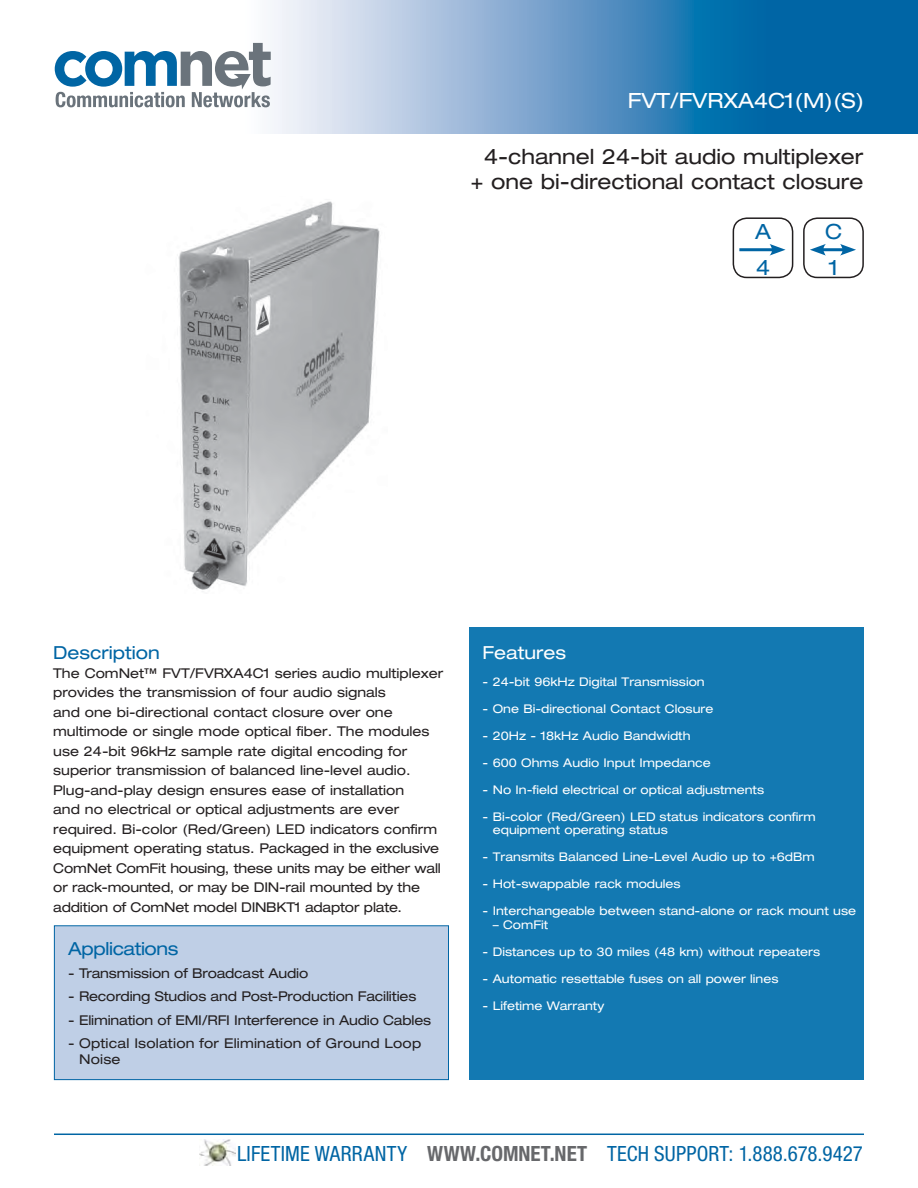
<style>
.page{position:relative;width:918px;height:1188px;background:#fff}
.page>*{position:absolute;margin:0;border:0;box-sizing:border-box;transform-origin:0 0}
.t1{font:expanded 21px/25.2px "Helvetica Neue";color:#231f20;text-align:right}
.t2{font:condensed 21px "Helvetica Neue";letter-spacing:.01em;color:#0065a4}
.t3{font:expanded 21px "Helvetica Neue";color:#fff}
.t4{font:expanded 21px/36px "Helvetica Neue";color:#0065a4}
.t5{font:expanded 18px "Helvetica Neue";letter-spacing:-.015em;color:#0065a4}
.t6{font:expanded 18px "Helvetica Neue";color:#fff}
.t7{font:expanded 13.5px/19.5px "Helvetica Neue";color:#231f20}
.t8{font:expanded 12px/13.5px "Helvetica Neue";color:#fff}
.s1{font-weight:700;color:#67686b}
</style>
<div class="page">
<svg style="left:245px;top:0;width:673px;height:133px;background:#629cc7"></svg>
<svg style="left:55px;top:43px;width:216px;height:64px"></svg>
<img style="left:200px;top:1140px;width:35px;height:26px">
<hr style="left:54px;top:1134px;width:810px;height:1px;background:#0065a4">
<div style="left:803px;top:217px;width:61px;height:61px;border:2px solid #231f20;border-radius:14px"></div>
<hr style="left:820px;top:248px;width:26px;height:3px;background:#0065a4">
<svg style="left:810px;top:244px;width:16px;height:12px"></svg>
<svg style="left:840px;top:244px;width:16px;height:12px"></svg>
<div style="left:733px;top:217px;width:60px;height:61px;border:2px solid #231f20;border-radius:14px"></div>
<hr style="left:739px;top:248px;width:36px;height:3px;background:#0065a4">
<svg style="left:769px;top:244px;width:17px;height:12px"></svg>
<div style="left:469px;top:628px;width:395px;height:452px;background:#1379b2"></div>
<img style="left:178px;top:201px;width:202px;height:391px">
<div style="left:54px;top:926px;width:394px;height:154px;background:#bfcfe6"></div>
<div style="left:54px;top:925px;width:395px;height:155px;border:1px solid #0065a4"></div>
<h1 class="t3" style="left:628px;top:93px;width:238px">FVT/FVRXA4C1(M)(S)</h1>
<h1 class="t1" style="left:471px;top:146px;width:394px">4-channel 24-bit audio multiplexer + one bi-directional contact closure</h1>
<h1 class="t4" style="left:755px;top:215px;width:17px">A<br>4</h1>
<h1 class="t4" style="left:825px;top:215px;width:19px">C<br>1</h1>
<h2 class="t5" style="left:53px;top:645px;width:108px">Description</h2>
<p class="t7" style="left:53px;top:665px;width:392px">The ComNet™ FVT/FVRXA4C1 series audio multiplexer provides the transmission of four audio signals<br>and one bi-directional contact closure over one multimode or single mode optical fiber. The modules use 24-bit 96kHz sample rate digital encoding for superior transmission of balanced line-level audio.<br>Plug-and-play design ensures ease of installation<br>and no electrical or optical adjustments are ever required. Bi-color (Red/Green) LED indicators confirm equipment operating status. Packaged in the exclusive ComNet ComFit housing, these units may be either wall or rack-mounted, or may be DIN-rail mounted by the addition of ComNet model DINBKT1 adaptor plate.</p>
<h2 class="t5" style="left:68px;top:942px;width:112px">Applications</h2>
<p class="t7" style="left:68px;top:965px;width:242px">- Transmission of Broadcast Audio</p>
<p class="t7" style="left:68px;top:988px;width:350px">- Recording Studios and Post-Production Facilities</p>
<p class="t7" style="left:68px;top:1011px;width:365px">- Elimination of EMI/RFI Interference in Audio Cables</p>
<p class="t7" style="left:79px;top:1036px;width:344px;line-height:16.5px;text-indent:-11px">- Optical Isolation for Elimination of Ground Loop<br>Noise</p>
<h2 class="t6" style="left:483px;top:645px;width:85px">Features</h2>
<p class="t8" style="left:483px;top:676px;width:224px">- 24-bit 96kHz Digital Transmission</p>
<p class="t8" style="left:483px;top:703px;width:232px">- One Bi-directional Contact Closure</p>
<p class="t8" style="left:483px;top:730px;width:209px">- 20Hz - 18kHz Audio Bandwidth</p>
<p class="t8" style="left:483px;top:757px;width:230px">- 600 Ohms Audio Input Impedance</p>
<p class="t8" style="left:483px;top:784px;width:283px">- No In-field electrical or optical adjustments</p>
<p class="t8" style="left:493px;top:811px;width:324px;text-indent:-10px">- Bi-color (Red/Green) LED status indicators confirm equipment operating status</p>
<p class="t8" style="left:483px;top:851px;width:334px">- Transmits Balanced Line-Level Audio up to +6dBm</p>
<p class="t8" style="left:483px;top:878px;width:200px">- Hot-swappable rack modules</p>
<p class="t8" style="left:483px;top:905px;width:375px">- Interchangeable between stand-alone or rack mount use</p>
<p class="t8" style="left:493px;top:919px;width:57px">– ComFit</p>
<p class="t8" style="left:483px;top:946px;width:339px">- Distances up to 30 miles (48 km) without repeaters</p>
<p class="t8" style="left:483px;top:973px;width:297px">- Automatic resettable fuses on all power lines</p>
<p class="t8" style="left:483px;top:1000px;width:123px">- Lifetime Warranty</p>
<h1 class="t2" style="left:237px;top:1146px;width:627px">LIFETIME WARRANTY <span class="s1">WWW.COMNET.NET</span> TECH SUPPORT: 1.888.678.9427</h1>
</div>
